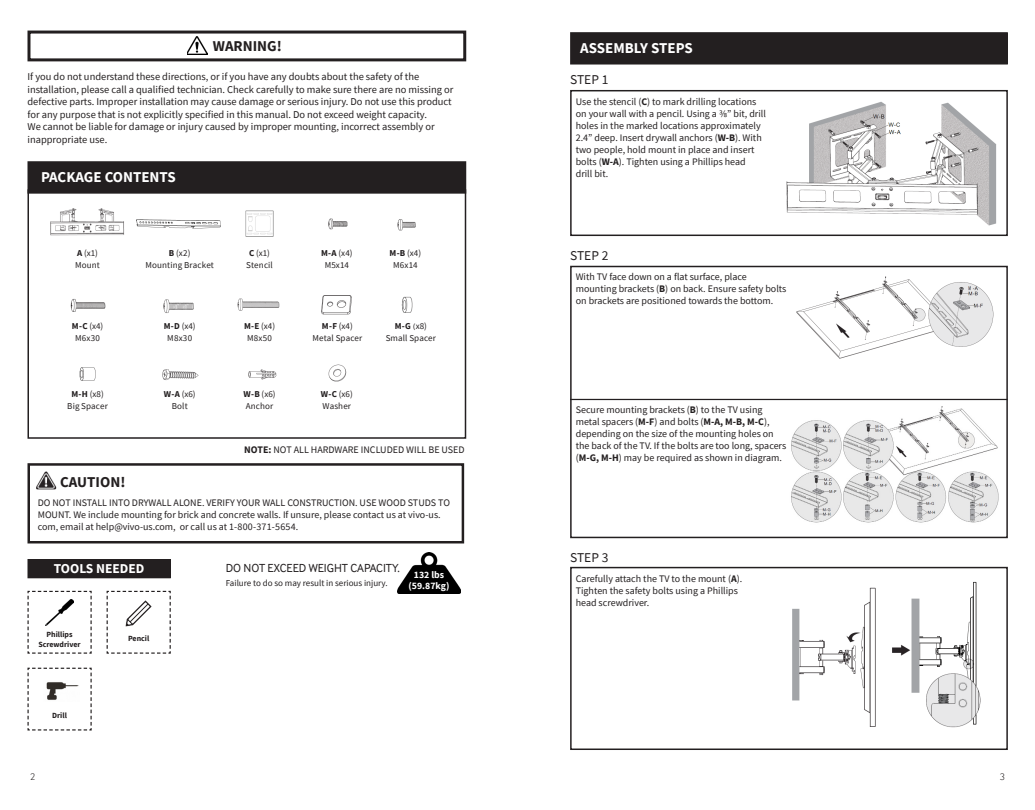
<style>
.page{position:relative;width:1035px;height:810px;background:#fff}
.page>*{position:absolute;margin:0;border:0;box-sizing:border-box;transform-origin:0 0}
.t1{font:700 15px "Source Sans Pro";color:#fff}
.t2{font:700 15px "Source Sans Pro";color:#231f20}
.t3{font:13.5px "Source Sans Pro";color:#231f20}
.t4{font:700 13.5px "Source Sans Pro";color:#fff}
.t5{font:12px "Inter Face";color:#231f20}
.t6{font:10.5px/12.5px "Source Sans Pro";color:#231f20}
.t7{font:10px/12px "Source Sans Pro";color:#231f20}
.t8{font:300 10px "Inter Face";color:#231f20}
.t9{font:700 9.75px "Source Sans Pro";color:#fff}
.t10{font:9px "Source Sans Pro";letter-spacing:.015em;color:#231f20}
.t11{font:700 7.88px/9.5px "Source Sans Pro";color:#231f20;text-align:center}
.s1{font-weight:700}
</style>
<div class="page">
<div style="left:570px;top:266px;width:438px;height:272px;border:1px solid #231f20"></div>
<div style="left:570px;top:567px;width:438px;height:183px;border:1px solid #231f20"></div>
<div style="left:570px;top:90px;width:438px;height:146px;border:1px solid #231f20"></div>
<div style="left:571px;top:33px;width:436px;height:31px;background:#231f20"></div>
<div style="left:570px;top:32px;width:438px;height:33px;border:1px solid #231f20"></div>
<div style="left:28px;top:162px;width:437px;height:31px;background:#231f20"></div>
<div style="left:28px;top:161px;width:438px;height:33px;border:2px solid #231f20"></div>
<div style="left:28px;top:560px;width:142px;height:18px;background:#231f20"></div>
<div style="left:28px;top:559px;width:143px;height:19px;border:1px solid #231f20"></div>
<img style="left:397px;top:552px;width:64px;height:42px">
<img style="left:188px;top:36px;width:19px;height:19px">
<div style="left:28px;top:31px;width:438px;height:30px;border:3px solid #231f20"></div>
<svg style="left:27px;top:590px;width:65px;height:64px"></svg>
<img style="left:46px;top:599px;width:27px;height:27px">
<div style="left:28px;top:189px;width:438px;height:250px;border:2px solid #231f20"></div>
<img style="left:37px;top:471px;width:20px;height:19px">
<div style="left:28px;top:463px;width:436px;height:80px;border:2px solid #231f20"></div>
<img style="left:50px;top:208px;width:74px;height:27px">
<img style="left:136px;top:219px;width:85px;height:10px">
<img style="left:245px;top:211px;width:29px;height:25px">
<img style="left:328px;top:218px;width:20px;height:12px">
<img style="left:397px;top:219px;width:19px;height:12px">
<img style="left:70px;top:299px;width:36px;height:13px">
<img style="left:163px;top:299px;width:31px;height:14px">
<img style="left:237px;top:298px;width:43px;height:13px">
<img style="left:321px;top:295px;width:31px;height:20px">
<img style="left:401px;top:296px;width:12px;height:17px">
<img style="left:79px;top:367px;width:17px;height:14px">
<img style="left:162px;top:369px;width:37px;height:11px">
<img style="left:248px;top:369px;width:29px;height:11px">
<img style="left:328px;top:364px;width:19px;height:18px">
<svg style="left:27px;top:667px;width:65px;height:64px"></svg>
<img style="left:44px;top:681px;width:36px;height:21px">
<svg style="left:106px;top:590px;width:65px;height:64px"></svg>
<img style="left:125px;top:599px;width:28px;height:28px">
<img style="left:786px;top:101px;width:211px;height:125px">
<img style="left:796px;top:276px;width:198px;height:83px">
<img style="left:791px;top:406px;width:208px;height:117px">
<img style="left:792px;top:587px;width:84px;height:140px">
<img style="left:892px;top:581px;width:89px;height:147px">
<hr style="left:570px;top:399px;width:438px;height:1px;background:#231f20">
<p class="t2" style="left:213px;top:36px;width:71px">WARNING!</p>
<p class="t6" style="left:28px;top:71px;width:427px">If you do not understand these directions, or if you have any doubts about the safety of the installation, please call a qualified technician. Check carefully to make sure there are no missing or defective parts. Improper installation may cause damage or serious injury. Do not use this product for any purpose that is not explicitly specified in this manual. Do not exceed weight capacity.<br>We cannot be liable for damage or injury caused by improper mounting, incorrect assembly or inappropriate use.</p>
<p class="t1" style="left:41px;top:167px;width:136px">PACKAGE CONTENTS</p>
<p class="t10" style="left:77px;top:247px;width:22px"><span class="s1">A</span> (x1)</p>
<p class="t10" style="left:75px;top:259px;width:26px">Mount</p>
<p class="t10" style="left:169px;top:247px;width:23px"><span class="s1">B</span> (x2)</p>
<p class="t10" style="left:145px;top:259px;width:70px">Mounting Bracket</p>
<p class="t10" style="left:249px;top:247px;width:22px"><span class="s1">C</span> (x1)</p>
<p class="t10" style="left:246px;top:259px;width:28px">Stencil</p>
<p class="t10" style="left:321px;top:247px;width:33px"><span class="s1">M-A</span> (x4)</p>
<p class="t10" style="left:325px;top:259px;width:26px">M5x14</p>
<p class="t10" style="left:390px;top:247px;width:33px"><span class="s1">M-B</span> (x4)</p>
<p class="t10" style="left:393px;top:259px;width:26px">M6x14</p>
<p class="t10" style="left:72px;top:320px;width:33px"><span class="s1">M-C</span> (x4)</p>
<p class="t10" style="left:75px;top:332px;width:26px">M6x30</p>
<p class="t10" style="left:164px;top:320px;width:33px"><span class="s1">M-D</span> (x4)</p>
<p class="t10" style="left:167px;top:332px;width:26px">M8x30</p>
<p class="t10" style="left:244px;top:320px;width:33px"><span class="s1">M-E</span> (x4)</p>
<p class="t10" style="left:247px;top:332px;width:26px">M8x50</p>
<p class="t10" style="left:322px;top:320px;width:32px"><span class="s1">M-F</span> (x4)</p>
<p class="t10" style="left:312px;top:332px;width:52px">Metal Spacer</p>
<p class="t10" style="left:395px;top:320px;width:34px"><span class="s1">M-G</span> (x8)</p>
<p class="t10" style="left:386px;top:332px;width:52px">Small Spacer</p>
<p class="t10" style="left:71px;top:389px;width:34px"><span class="s1">M-H</span> (x8)</p>
<p class="t10" style="left:67px;top:401px;width:42px">Big Spacer</p>
<p class="t10" style="left:164px;top:389px;width:33px"><span class="s1">W-A</span> (x6)</p>
<p class="t10" style="left:172px;top:401px;width:17px">Bolt</p>
<p class="t10" style="left:244px;top:389px;width:34px"><span class="s1">W-B</span> (x6)</p>
<p class="t10" style="left:246px;top:401px;width:29px">Anchor</p>
<p class="t10" style="left:321px;top:389px;width:33px"><span class="s1">W-C</span> (x6)</p>
<p class="t10" style="left:323px;top:401px;width:30px">Washer</p>
<p class="t7" style="left:244px;top:443px;width:222px"><span class="s1">NOTE:</span> NOT ALL HARDWARE INCLUDED WILL BE USED</p>
<p class="t2" style="left:60px;top:472px;width:67px">CAUTION!</p>
<p class="t7" style="left:38px;top:497px;width:414px">DO NOT INSTALL INTO DRYWALL ALONE. VERIFY YOUR WALL CONSTRUCTION. USE WOOD STUDS TO<br>MOUNT. We include mounting for brick and concrete walls. If unsure, please contact us at vivo-us. com, email at help@vivo-us.com, or call us at 1-800-371-5654.</p>
<p class="t4" style="left:54px;top:560px;width:92px">TOOLS NEEDED</p>
<p class="t11" style="left:38px;top:630px;width:44px">Phillips<br>Screwdriver</p>
<p class="t11" style="left:52px;top:710px;width:16px">Drill</p>
<p class="t11" style="left:128px;top:634px;width:23px">Pencil</p>
<p class="t5" style="left:226px;top:561px;width:176px">DO NOT EXCEED WEIGHT CAPACITY.</p>
<p class="t10" style="left:226px;top:577px;width:163px">Failure to do so may result in serious injury.</p>
<p class="t9" style="left:414px;top:568px;width:32px">132 lbs</p>
<p class="t9" style="left:409px;top:580px;width:42px">(59.87kg)</p>
<p class="t1" style="left:580px;top:38px;width:114px">ASSEMBLY STEPS</p>
<p class="t3" style="left:570px;top:71px;width:40px">STEP 1</p>
<p class="t7" style="left:576px;top:95px;width:192px">Use the stencil (<span class="s1">C</span>) to mark drilling locations on your wall with a pencil. Using a ⅜” bit, drill holes in the marked locations approximately 2.4” deep. Insert drywall anchors (<span class="s1">W-B</span>). With two people, hold mount in place and insert bolts (<span class="s1">W-A</span>). Tighten using a Phillips head<br>drill bit.</p>
<p class="t3" style="left:570px;top:247px;width:40px">STEP 2</p>
<p class="t7" style="left:576px;top:271px;width:212px">With TV face down on a flat surface, place mounting brackets (<span class="s1">B</span>) on back. Ensure safety bolts on brackets are positioned towards the bottom.</p>
<p class="t7" style="left:576px;top:404px;width:212px">Secure mounting brackets (<span class="s1">B</span>) to the TV using metal spacers (<span class="s1">M-F</span>) and bolts (<span class="s1">M-A, M-B, M-C</span>), depending on the size of the mounting holes on the back of the TV. If the bolts are too long, spacers (<span class="s1">M-G, M-H</span>) may be required as shown in diagram.</p>
<p class="t3" style="left:570px;top:549px;width:40px">STEP 3</p>
<p class="t7" style="left:576px;top:573px;width:168px">Carefully attach the TV to the mount (<span class="s1">A</span>).<br>Tighten the safety bolts using a Phillips head screwdriver.</p>
<p class="t8" style="left:30px;top:771px;width:7px">2</p>
<p class="t8" style="left:1000px;top:771px;width:7px">3</p>
</div>
